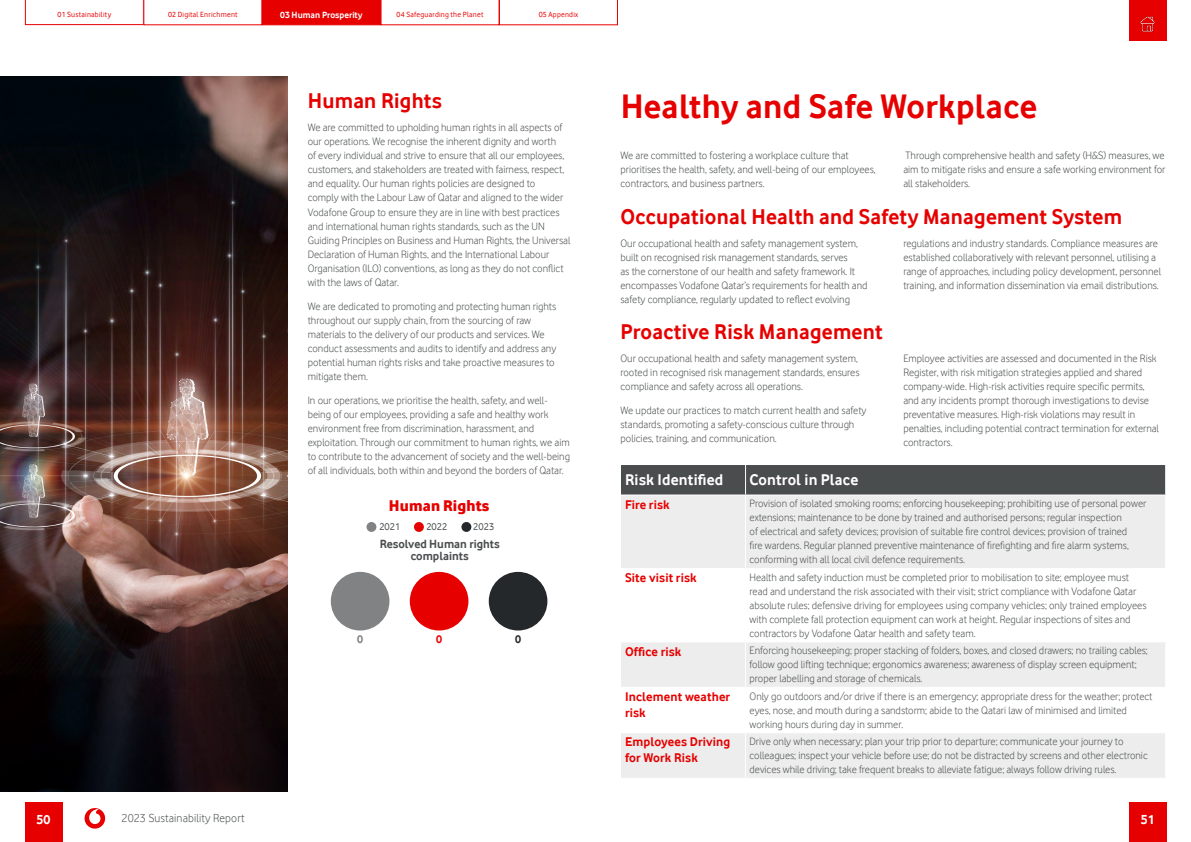
<style>
.page{position:relative;width:1191px;height:842px;background:#fff}
.page>*{position:absolute;margin:0;border:0;box-sizing:border-box;transform-origin:0 0}
.t1{font:700 35px "Vodafone Rg";letter-spacing:.01em;color:#e60000}
.t2{font:700 22px "Vodafone Rg";letter-spacing:.01em;color:#e60000}
.t3{font:700 16px "Vodafone Rg";letter-spacing:.01em;color:#fff}
.t4{font:16px "Vodafone Ex B";letter-spacing:.01em;color:#e60000}
.t5{font:700 13.5px "Vodafone Rg";color:#fff}
.t6{font:700 13px/16px "Vodafone Rg";letter-spacing:.01em;color:#e60000}
.t7{font:700 12.2px/12.2px "Vodafone Rg";color:#4a4d4e;text-align:center}
.t8{font:12px "Vodafone Lt";letter-spacing:.01em;color:#4a4d4e}
.t9{font:700 11.7px "Vodafone Rg";color:#808283}
.t10{font:700 11.7px "Vodafone Rg";color:#e60000}
.t11{font:700 11.7px "Vodafone Rg";color:#25282b}
.t12{font:11px/14px "Vodafone Lt";color:#4a4d4e}
.t13{font:10.3px "Vodafone Rg";color:#4a4d4e}
.t14{font:700 9.3px "Vodafone Rg";color:#fff}
.t15{font:7.7px "Vodafone Rg";letter-spacing:.03em;color:#e60000}
</style>
<div class="page">
<img style="left:0;top:77px;width:288px;height:715px">
<div style="left:366px;top:522px;width:10px;height:10px;background:#808283;border-radius:50%"></div>
<div style="left:414px;top:522px;width:10px;height:10px;background:#e60000;border-radius:50%"></div>
<div style="left:461px;top:522px;width:10px;height:10px;background:#25282b;border-radius:50%"></div>
<div style="left:331px;top:572px;width:58px;height:58px;background:#808283;border-radius:50%"></div>
<div style="left:410px;top:572px;width:58px;height:58px;background:#e60000;border-radius:50%"></div>
<div style="left:489px;top:572px;width:58px;height:58px;background:#25282b;border-radius:50%"></div>
<svg style="left:621px;top:496px;width:544px;height:282px;fill:#ededed"></svg>
<div style="left:621px;top:465px;width:545px;height:29px;background:#4a4d4e"></div>
<hr style="left:745px;top:495px;width:1px;height:73px;background:#fff">
<hr style="left:620px;top:641px;width:125px;height:1px;background:#fff">
<hr style="left:745px;top:641px;width:421px;height:1px;background:#fff">
<hr style="left:745px;top:642px;width:1px;height:45px;background:#fff">
<hr style="left:620px;top:732px;width:125px;height:1px;background:#fff">
<hr style="left:745px;top:732px;width:421px;height:1px;background:#fff">
<hr style="left:745px;top:733px;width:1px;height:45px;background:#fff">
<hr style="left:620px;top:568px;width:125px;height:1px;background:#fff">
<hr style="left:620px;top:687px;width:125px;height:1px;background:#fff">
<hr style="left:745px;top:568px;width:421px;height:1px;background:#fff">
<hr style="left:745px;top:569px;width:1px;height:72px;background:#fff">
<hr style="left:745px;top:687px;width:421px;height:1px;background:#fff">
<hr style="left:745px;top:688px;width:1px;height:44px;background:#fff">
<div style="left:1129px;top:0;width:37px;height:40px;background:#e60000"></div>
<img style="left:1140px;top:16px;width:15px;height:16px">
<svg style="left:25px;top:0;width:592px;height:25px"></svg>
<div style="left:85px;top:808px;width:20px;height:21px;background:#e60000;border-radius:50%"></div>
<svg style="left:89px;top:809px;width:11px;height:15px"></svg>
<div style="left:1129px;top:802px;width:37px;height:40px;background:#e60000"></div>
<div style="left:25px;top:802px;width:37px;height:40px;background:#e60000"></div>
<p class="t15" style="left:58px;top:10px;width:55px">01 Sustainability</p>
<p class="t15" style="left:168px;top:10px;width:71px">02 Digital Enrichment</p>
<p class="t14" style="left:280px;top:10px;width:84px">03 Human Prosperity</p>
<p class="t15" style="left:396px;top:10px;width:88px">04 Safeguarding the Planet</p>
<p class="t15" style="left:538px;top:10px;width:41px">05 Appendix</p>
<h2 class="t2" style="left:308px;top:88px;width:136px">Human Rights</h2>
<p class="t12" style="left:308px;top:121px;width:264px">We are committed to upholding human rights in all aspects of our operations. We recognise the inherent dignity and worth<br>of every individual and strive to ensure that all our employees, customers, and stakeholders are treated with fairness, respect, and equality. Our human rights policies are designed to<br>comply with the Labour Law of Qatar and aligned to the wider Vodafone Group to ensure they are in line with best practices and international human rights standards, such as the UN Guiding Principles on Business and Human Rights, the Universal Declaration of Human Rights, and the International Labour Organisation (ILO) conventions, as long as they do not conflict with the laws of Qatar.</p>
<p class="t12" style="left:308px;top:299px;width:250px">We are dedicated to promoting and protecting human rights throughout our supply chain, from the sourcing of raw materials to the delivery of our products and services. We conduct assessments and audits to identify and address any potential human rights risks and take proactive measures to mitigate them.</p>
<p class="t12" style="left:308px;top:393px;width:264px">In our operations, we prioritise the health, safety, and well&shy;being of our employees, providing a safe and healthy work environment free from discrimination, harassment, and exploitation. Through our commitment to human rights, we aim to contribute to the advancement of society and the well-being of all individuals, both within and beyond the borders of Qatar.</p>
<h3 class="t4" style="left:389px;top:495px;width:102px">Human Rights</h3>
<p class="t13" style="left:379px;top:521px;width:23px">2021</p>
<p class="t13" style="left:426px;top:521px;width:23px">2022</p>
<p class="t13" style="left:473px;top:521px;width:23px">2023</p>
<p class="t7" style="left:380px;top:537px;width:122px">Resolved Human rights complaints</p>
<p class="t9" style="left:357px;top:633px;width:7px">0</p>
<p class="t10" style="left:436px;top:633px;width:7px">0</p>
<p class="t11" style="left:515px;top:633px;width:7px">0</p>
<h1 class="t1" style="left:620px;top:86px;width:418px">Healthy and Safe Workplace</h1>
<p class="t12" style="left:620px;top:149px;width:256px">We are committed to fostering a workplace culture that prioritises the health, safety, and well-being of our employees, contractors, and business partners.</p>
<p class="t12" style="left:903px;top:149px;width:264px;text-align:justify">Through comprehensive health and safety (H&amp;S) measures, we aim to mitigate risks and ensure a safe working environment for all stakeholders.</p>
<h2 class="t2" style="left:620px;top:204px;width:503px">Occupational Health and Safety Management System</h2>
<p class="t12" style="left:620px;top:236px;width:249px">Our occupational health and safety management system, built on recognised risk management standards, serves<br>as the cornerstone of our health and safety framework. It encompasses Vodafone Qatar’s requirements for health and safety compliance, regularly updated to reflect evolving</p>
<p class="t12" style="left:903px;top:236px;width:259px">regulations and industry standards. Compliance measures are established collaboratively with relevant personnel, utilising a range of approaches, including policy development, personnel training, and information dissemination via email distributions.</p>
<h2 class="t2" style="left:620px;top:319px;width:264px">Proactive Risk Management</h2>
<p class="t12" style="left:620px;top:351px;width:241px">Our occupational health and safety management system, rooted in recognised risk management standards, ensures compliance and safety across all operations.</p>
<p class="t12" style="left:620px;top:403px;width:247px">We update our practices to match current health and safety standards, promoting a safety-conscious culture through policies, training, and communication.</p>
<p class="t12" style="left:903px;top:351px;width:257px">Employee activities are assessed and documented in the Risk Register, with risk mitigation strategies applied and shared company-wide. High-risk activities require specific permits, and any incidents prompt thorough investigations to devise preventative measures. High-risk violations may result in penalties, including potential contract termination for external contractors.</p>
<h3 class="t3" style="left:625px;top:471px;width:100px">Risk Identified</h3>
<h3 class="t3" style="left:749px;top:471px;width:110px">Control in Place</h3>
<p class="t6" style="left:625px;top:496px;width:46px">Fire risk</p>
<p class="t12" style="left:749px;top:497px;width:398px">Provision of isolated smoking rooms; enforcing housekeeping; prohibiting use of personal power extensions; maintenance to be done by trained and authorised persons; regular inspection<br>of electrical and safety devices; provision of suitable fire control devices; provision of trained<br>fire wardens. Regular planned preventive maintenance of firefighting and fire alarm systems, conforming with all local civil defence requirements.</p>
<p class="t6" style="left:625px;top:570px;width:73px">Site visit risk</p>
<p class="t12" style="left:749px;top:570px;width:398px">Health and safety induction must be completed prior to mobilisation to site; employee must read and understand the risk associated with their visit; strict compliance with Vodafone Qatar absolute rules; defensive driving for employees using company vehicles; only trained employees with complete fall protection equipment can work at height. Regular inspections of sites and contractors by Vodafone Qatar health and safety team.</p>
<p class="t6" style="left:625px;top:643px;width:58px">Office risk</p>
<p class="t12" style="left:749px;top:644px;width:400px">Enforcing housekeeping; proper stacking of folders, boxes, and closed drawers; no trailing cables; follow good lifting technique; ergonomics awareness; awareness of display screen equipment; proper labelling and storage of chemicals.</p>
<p class="t6" style="left:625px;top:688px;width:107px">Inclement weather risk</p>
<p class="t12" style="left:749px;top:689px;width:404px">Only go outdoors and/or drive if there is an emergency; appropriate dress for the weather; protect eyes, nose, and mouth during a sandstorm; abide to the Qatari law of minimised and limited working hours during day in summer.</p>
<p class="t6" style="left:625px;top:734px;width:107px">Employees Driving for Work Risk</p>
<p class="t12" style="left:749px;top:734px;width:400px">Drive only when necessary; plan your trip prior to departure; communicate your journey to colleagues; inspect your vehicle before use; do not be distracted by screens and other electronic devices while driving; take frequent breaks to alleviate fatigue; always follow driving rules.</p>
<p class="t5" style="left:37px;top:812px;width:15px">50</p>
<p class="t8" style="left:122px;top:811px;width:125px">2023 Sustainability Report</p>
<p class="t5" style="left:1140px;top:812px;width:15px">51</p>
</div>
